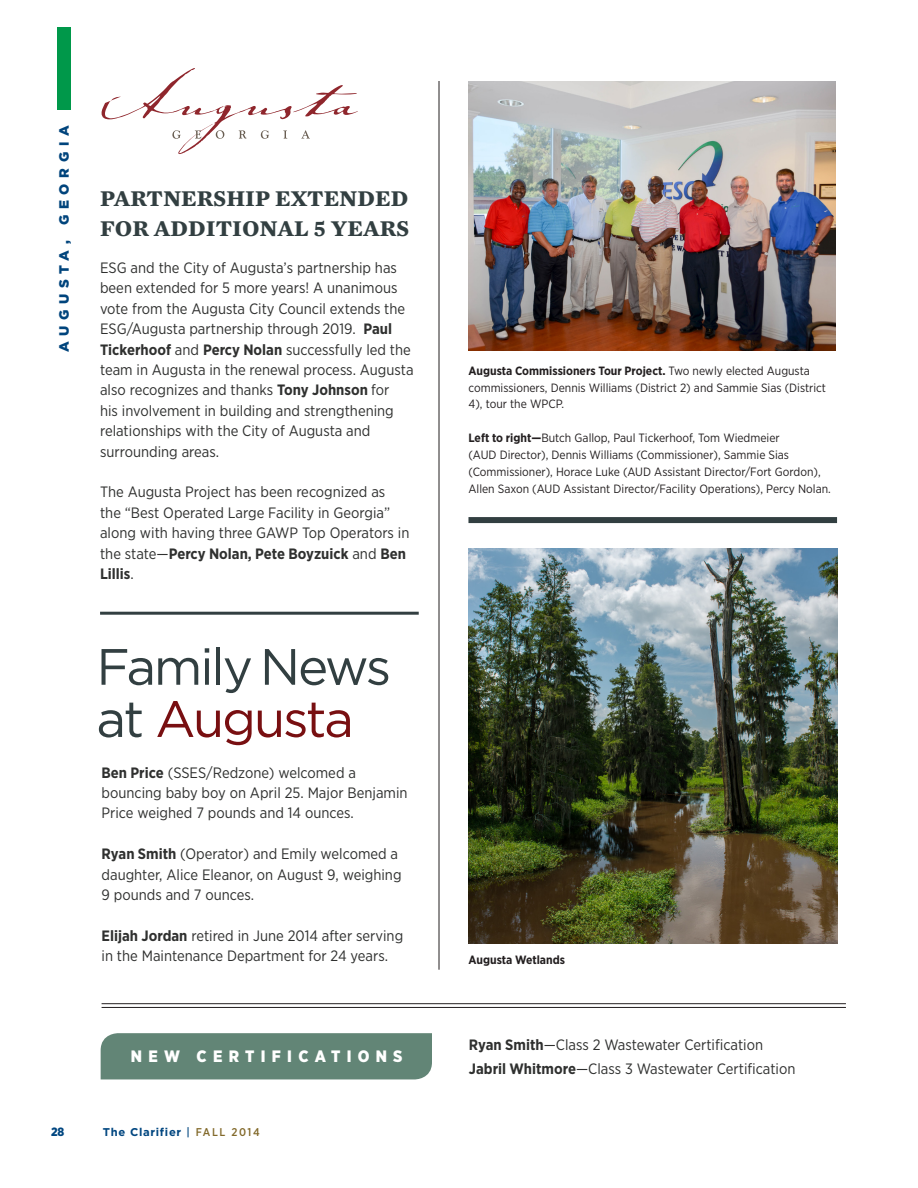
<style>
.page{position:relative;width:918px;height:1188px;background:#fff}
.page>*{position:absolute;margin:0;border:0;box-sizing:border-box;transform-origin:0 0}
.t1{font:51px "Gotham";letter-spacing:-.04em;color:#323f41}
.t2{font:51px "Gotham";letter-spacing:-.04em;color:#780f11}
.t3{font:700 23.1px/30px "Mercury Text G1";color:#323f41}
.t4{font:900 16.5px "Gotham Narrow";letter-spacing:.38em;color:#fff}
.t5{font:15px/20.4px "Gotham Narrow";color:#2f302f}
.t6{font:900 13.5px "Gotham";letter-spacing:.42em;color:#00447c}
.t7{font:12px/16.8px "Gotham Narrow";color:#231f20}
.t8{font:700 12px "Gotham Narrow";color:#231f20}
.t9{font:900 12px "Gotham Narrow";color:#004680}
.t10{font:700 11.25px "Gotham";letter-spacing:.06em;color:#004680}
.s1{font-weight:700}
.s2{color:#323f41}
.s3{font-family:"Gotham Narrow";font-weight:500}
.s4{font-family:"Gotham Narrow";font-weight:500;color:#82692a}
</style>
<div class="page">
<div style="left:101px;top:1033px;width:331px;height:46px;background:#628576"></div>
<div style="left:58px;top:27px;width:13px;height:82px;background:#00984a"></div>
<svg style="left:102px;top:68px;width:256px;height:86px"></svg>
<img style="left:468px;top:81px;width:368px;height:269px">
<div style="left:468px;top:517px;width:369px;height:6px;background:#323f41"></div>
<hr style="left:439px;top:81px;width:1px;height:889px;background:#231f20">
<img style="left:468px;top:548px;width:369px;height:396px">
<hr style="left:102px;top:1003px;width:744px;height:1px;background:#231f20">
<hr style="left:102px;top:1007px;width:744px;height:1px;background:#231f20">
<hr style="left:100px;top:612px;width:319px;height:3px;background:#323f41">
<p class="t6" style="left:56px;top:352px;width:228px;rotate:-90deg">AUGUSTA, GEORGIA</p>
<p class="t3" style="left:100px;top:183px;width:311px">PARTNERSHIP EXTENDED<br>FOR ADDITIONAL 5 YEARS</p>
<p class="t5" style="left:100px;top:257px;width:315px">ESG and the City of Augusta’s partnership has been extended for 5 more years! A unanimous vote from the Augusta City Council extends the ESG/Augusta partnership through 2019. <span class="s1">Paul Tickerhoof</span> and <span class="s1">Percy Nolan</span> successfully led the team in Augusta in the renewal process. Augusta also recognizes and thanks <span class="s1">Tony Johnson</span> for<br>his involvement in building and strengthening relationships with the City of Augusta and surrounding areas.</p>
<p class="t5" style="left:100px;top:482px;width:311px">The Augusta Project has been recognized as the “Best Operated Large Facility in Georgia” along with having three GAWP Top Operators in the state—<span class="s1">Percy Nolan, Pete Boyzuick</span> and <span class="s1">Ben Lillis</span>.</p>
<p class="t1" style="left:96px;top:638px;width:296px">Family News</p>
<p class="t2" style="left:96px;top:691px;width:259px"><span class="s2">at</span> Augusta</p>
<p class="t5" style="left:102px;top:762px;width:307px"><span class="s1">Ben Price</span> (SSES/Redzone) welcomed a bouncing baby boy on April 25. Major Benjamin<br>Price weighed 7 pounds and 14 ounces.</p>
<p class="t5" style="left:102px;top:843px;width:302px"><span class="s1">Ryan Smith</span> (Operator) and Emily welcomed a daughter, Alice Eleanor, on August 9, weighing</p>
<p class="t5" style="left:102px;top:884px;width:154px">9 pounds and 7 ounces.</p>
<p class="t5" style="left:102px;top:925px;width:303px"><span class="s1">Elijah Jordan</span> retired in June 2014 after serving in the Maintenance Department for 24 years.</p>
<p class="t4" style="left:131px;top:1045px;width:273px">NEW CERTIFICATIONS</p>
<p class="t9" style="left:51px;top:1124px;width:15px">28</p>
<p class="t10" style="left:103px;top:1126px;width:158px">The Clarifier <span class="s3">|</span> <span class="s4">FALL 2014</span></p>
<p class="t7" style="left:468px;top:362px;width:359px"><span class="s1">Augusta Commissioners Tour Project.</span> Two newly elected Augusta commissioners, Dennis Williams (District 2) and Sammie Sias (District<br>4), tour the WPCP.</p>
<p class="t7" style="left:468px;top:429px;width:364px"><span class="s1">Left to right—</span>Butch Gallop, Paul Tickerhoof, Tom Wiedmeier<br>(AUD Director), Dennis Williams (Commissioner), Sammie Sias (Commissioner), Horace Luke (AUD Assistant Director/Fort Gordon), Allen Saxon (AUD Assistant Director/Facility Operations), Percy Nolan.</p>
<p class="t8" style="left:468px;top:952px;width:98px">Augusta Wetlands</p>
<p class="t5" style="left:469px;top:1035px;width:296px"><span class="s1">Ryan Smith</span>—Class 2 Wastewater Certification</p>
<p class="t5" style="left:469px;top:1058px;width:328px"><span class="s1">Jabril Whitmore</span>—Class 3 Wastewater Certification</p>
</div>
